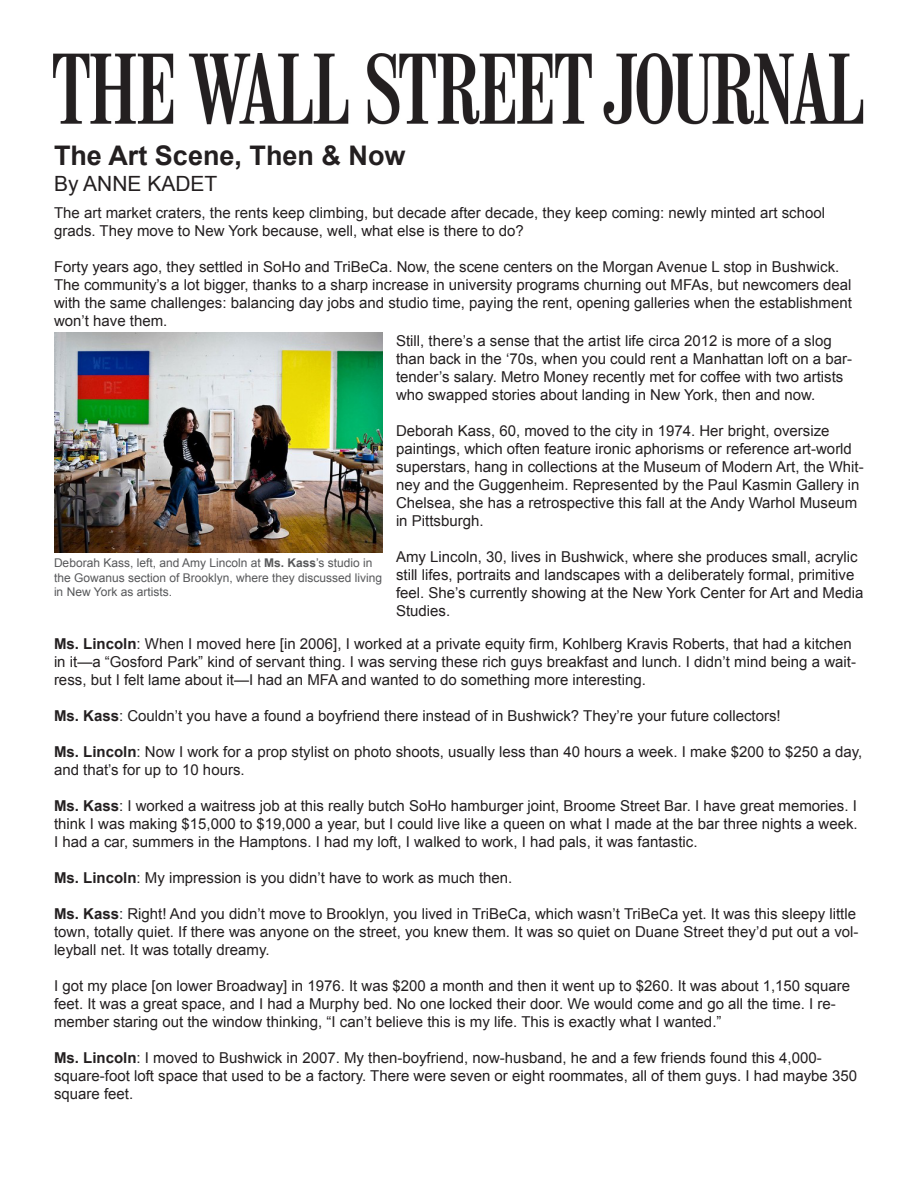
<style>
.page{position:relative;width:918px;height:1188px;background:#fff}
.page>*{position:absolute;margin:0;border:0;box-sizing:border-box;transform-origin:0 0}
.t1{font:700 27px "Arial";color:#231f20}
.t2{font:21px "Arial";color:#231f20}
.t3{font:15px/18px "Arial";color:#231f20}
.t4{font:12px/14.4px "Arial";color:#57585a}
.s1{font-weight:700}
</style>
<div class="page">
<img style="left:53px;top:54px;width:811px;height:71px">
<img style="left:54px;top:333px;width:329px;height:219px">
<p class="t1" style="left:54px;top:141px;width:353px">The Art Scene, Then &amp; Now</p>
<p class="t2" style="left:54px;top:171px;width:165px">By ANNE KADET</p>
<p class="t3" style="left:54px;top:204px;width:773px">The art market craters, the rents keep climbing, but decade after decade, they keep coming: newly minted art school grads. They move to New York because, well, what else is there to do?</p>
<p class="t3" style="left:54px;top:258px;width:799px">Forty years ago, they settled in SoHo and TriBeCa. Now, the scene centers on the Morgan Avenue L stop in Bushwick.<br>The community’s a lot bigger, thanks to a sharp increase in university programs churning out MFAs, but newcomers deal with the same challenges: balancing day jobs and studio time, paying the rent, opening galleries when the establishment won’t have them.</p>
<p class="t4" style="left:54px;top:556px;width:330px">Deborah Kass, left, and Amy Lincoln at <span class="s1">Ms. Kass</span>’s studio in the Gowanus section of Brooklyn, where they discussed living in New York as artists.</p>
<p class="t3" style="left:396px;top:331px;width:458px">Still, there’s a sense that the artist life circa 2012 is more of a slog than back in the ‘70s, when you could rent a Manhattan loft on a bar&shy;tender’s salary. Metro Money recently met for coffee with two artists who swapped stories about landing in New York, then and now.</p>
<p class="t3" style="left:396px;top:421px;width:469px">Deborah Kass, 60, moved to the city in 1974. Her bright, oversize paintings, which often feature ironic aphorisms or reference art-world superstars, hang in collections at the Museum of Modern Art, the Whit&shy;ney and the Guggenheim. Represented by the Paul Kasmin Gallery in Chelsea, she has a retrospective this fall at the Andy Warhol Museum in Pittsburgh.</p>
<p class="t3" style="left:396px;top:547px;width:469px">Amy Lincoln, 30, lives in Bushwick, where she produces small, acrylic still lifes, portraits and landscapes with a deliberately formal, primitive feel. She’s currently showing at the New York Center for Art and Media Studies.</p>
<p class="t3" style="left:54px;top:634px;width:804px"><span class="s1">Ms. Lincoln</span>: When I moved here [in 2006], I worked at a private equity firm, Kohlberg Kravis Roberts, that had a kitchen in it—a “Gosford Park” kind of servant thing. I was serving these rich guys breakfast and lunch. I didn’t mind being a wait&shy;ress, but I felt lame about it—I had an MFA and wanted to do something more interesting.</p>
<p class="t3" style="left:54px;top:706px;width:728px"><span class="s1">Ms. Kass</span>: Couldn’t you have a found a boyfriend there instead of in Bushwick? They’re your future collectors!</p>
<p class="t3" style="left:54px;top:742px;width:810px"><span class="s1">Ms. Lincoln</span>: Now I work for a prop stylist on photo shoots, usually less than 40 hours a week. I make $200 to $250 a day, and that’s for up to 10 hours.</p>
<p class="t3" style="left:54px;top:796px;width:805px;text-align:justify"><span class="s1">Ms. Kass</span>: I worked a waitress job at this really butch SoHo hamburger joint, Broome Street Bar. I have great memories. I think I was making $15,000 to $19,000 a year, but I could live like a queen on what I made at the bar three nights a week.<br>I had a car, summers in the Hamptons. I had my loft, I walked to work, I had pals, it was fantastic.</p>
<p class="t3" style="left:54px;top:868px;width:460px"><span class="s1">Ms. Lincoln</span>: My impression is you didn’t have to work as much then.</p>
<p class="t3" style="left:54px;top:904px;width:806px"><span class="s1">Ms. Kass</span>: Right! And you didn’t move to Brooklyn, you lived in TriBeCa, which wasn’t TriBeCa yet. It was this sleepy little town, totally quiet. If there was anyone on the street, you knew them. It was so quiet on Duane Street they’d put out a vol&shy;leyball net. It was totally dreamy.</p>
<p class="t3" style="left:54px;top:976px;width:798px">I got my place [on lower Broadway] in 1976. It was $200 a month and then it went up to $260. It was about 1,150 square feet. It was a great space, and I had a Murphy bed. No one locked their door. We would come and go all the time. I re&shy;member staring out the window thinking, “I can’t believe this is my life. This is exactly what I wanted.”</p>
<p class="t3" style="left:54px;top:1048px;width:805px"><span class="s1">Ms. Lincoln</span>: I moved to Bushwick in 2007. My then-boyfriend, now-husband, he and a few friends found this 4,000- square-foot loft space that used to be a factory. There were seven or eight roommates, all of them guys. I had maybe 350 square feet.</p>
</div>
